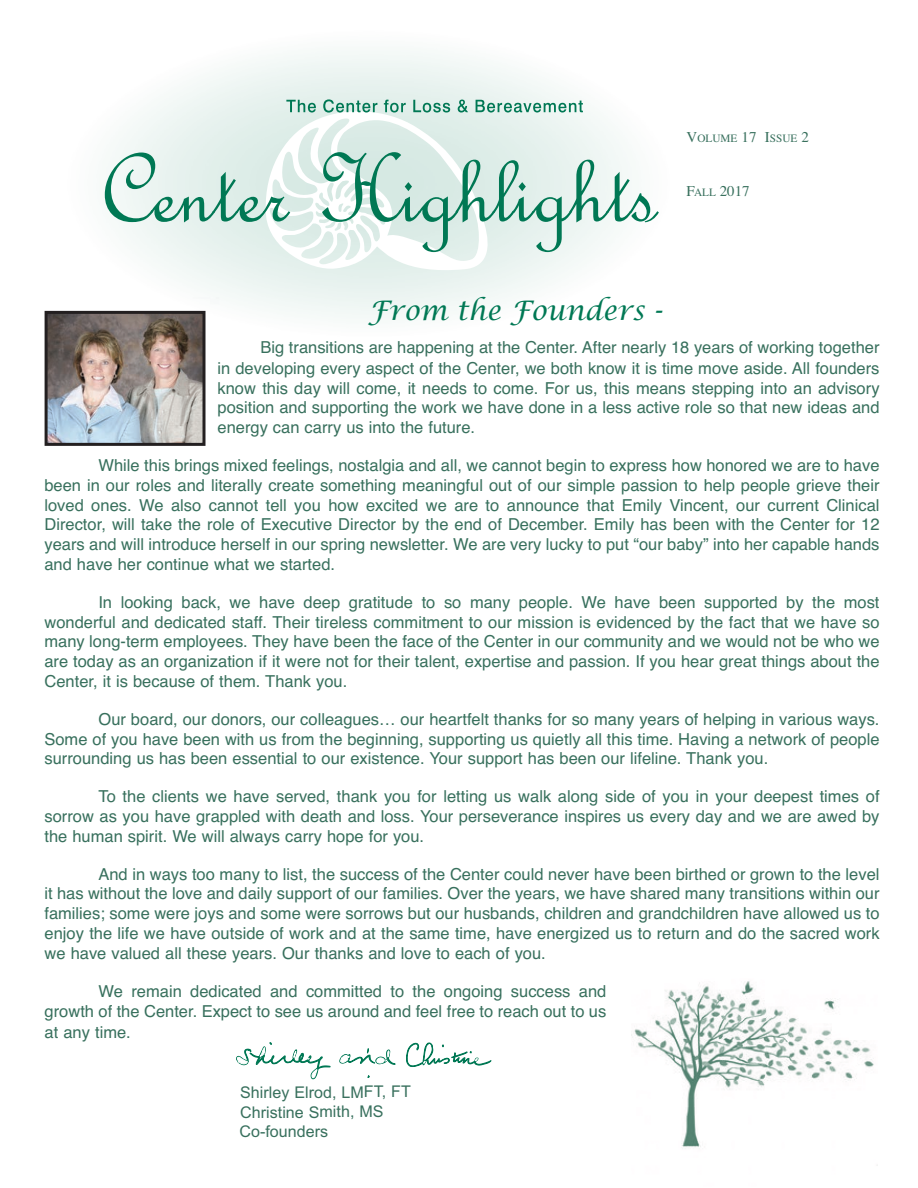
<style>
.page{position:relative;width:918px;height:1188px;background:#fff}
.page>*{position:absolute;margin:0;border:0;box-sizing:border-box;transform-origin:0 0}
.t1{font:italic 27px "Lucida Calligraphy";color:#007854}
.t2{font:16.5px/19.8px "Helvetica";color:#38705d;text-align:justify}
.t3{font:16.2px/19.6px "Arial";letter-spacing:-.005em;color:#38705d}
.t4{font:15px "Times";color:#38705d}
.t5{font:11.25px "Times";color:#38705d}
.s1{font-size:15px}
.s2{font-size:11.25px}
</style>
<div class="page">
<svg style="left:44px;top:310px;width:448px;height:770px"></svg>
<svg style="left:62px;top:28px;width:614px;height:311px;fill:#f6faf8"></svg>
<svg style="left:105px;top:99px;width:555px;height:176px"></svg>
<img style="left:631px;top:981px;width:247px;height:185px">
<p class="t5" style="left:687px;top:127px;width:124px"><span class="s1">V</span>OLUME <span class="s1">17 I</span>SSUE <span class="s1">2</span></p>
<p class="t4" style="left:687px;top:177px;width:65px">F<span class="s2">ALL</span> 2017</p>
<p class="t1" style="left:368px;top:294px;width:295px">From the Founders -</p>
<p class="t2" style="left:218px;top:338px;width:664px;text-indent:43px">Big transitions are happening at the Center. After nearly 18 years of working together in developing every aspect of the Center, we both know it is time move aside. All founders know this day will come, it needs to come. For us, this means stepping into an advisory position and supporting the work we have done in a less active role so that new ideas and energy can carry us into the future.</p>
<p class="t2" style="left:44px;top:456px;width:837px;text-indent:54px">While this brings mixed feelings, nostalgia and all, we cannot begin to express how honored we are to have been in our roles and literally create something meaningful out of our simple passion to help people grieve their loved ones. We also cannot tell you how excited we are to announce that Emily Vincent, our current Clinical Director, will take the role of Executive Director by the end of December. Emily has been with the Center for 12 years and will introduce herself in our spring newsletter. We are very lucky to put “our baby” into her capable hands and have her continue what we started.</p>
<p class="t2" style="left:44px;top:593px;width:837px;text-indent:54px">In looking back, we have deep gratitude to so many people. We have been supported by the most wonderful and dedicated staff. Their tireless commitment to our mission is evidenced by the fact that we have so many long-term employees. They have been the face of the Center in our community and we would not be who we are today as an organization if it were not for their talent, expertise and passion. If you hear great things about the Center, it is because of them. Thank you.</p>
<p class="t2" style="left:44px;top:710px;width:837px;text-indent:54px">Our board, our donors, our colleagues… our heartfelt thanks for so many years of helping in various ways.<br>Some of you have been with us from the beginning, supporting us quietly all this time. Having a network of people surrounding us has been essential to our existence. Your support has been our lifeline. Thank you.</p>
<p class="t2" style="left:44px;top:787px;width:837px;text-indent:54px">To the clients we have served, thank you for letting us walk along side of you in your deepest times of sorrow as you have grappled with death and loss. Your perseverance inspires us every day and we are awed by the human spirit. We will always carry hope for you.</p>
<p class="t2" style="left:44px;top:864px;width:837px;text-indent:54px">And in ways too many to list, the success of the Center could never have been birthed or grown to the level it has without the love and daily support of our families. Over the years, we have shared many transitions within our families; some were joys and some were sorrows but our husbands, children and grandchildren have allowed us to enjoy the life we have outside of work and at the same time, have energized us to return and do the sacred work we have valued all these years. Our thanks and love to each of you.</p>
<p class="t2" style="left:45px;top:981px;width:563px;line-height:20.7px;text-indent:54px">We remain dedicated and committed to the ongoing success and growth of the Center. Expect to see us around and feel free to reach out to us at any time.</p>
<p class="t3" style="left:240px;top:1082px;width:173px">Shirley Elrod, LMFT, FT<br>Christine Smith, MS<br>Co-founders</p>
</div>
